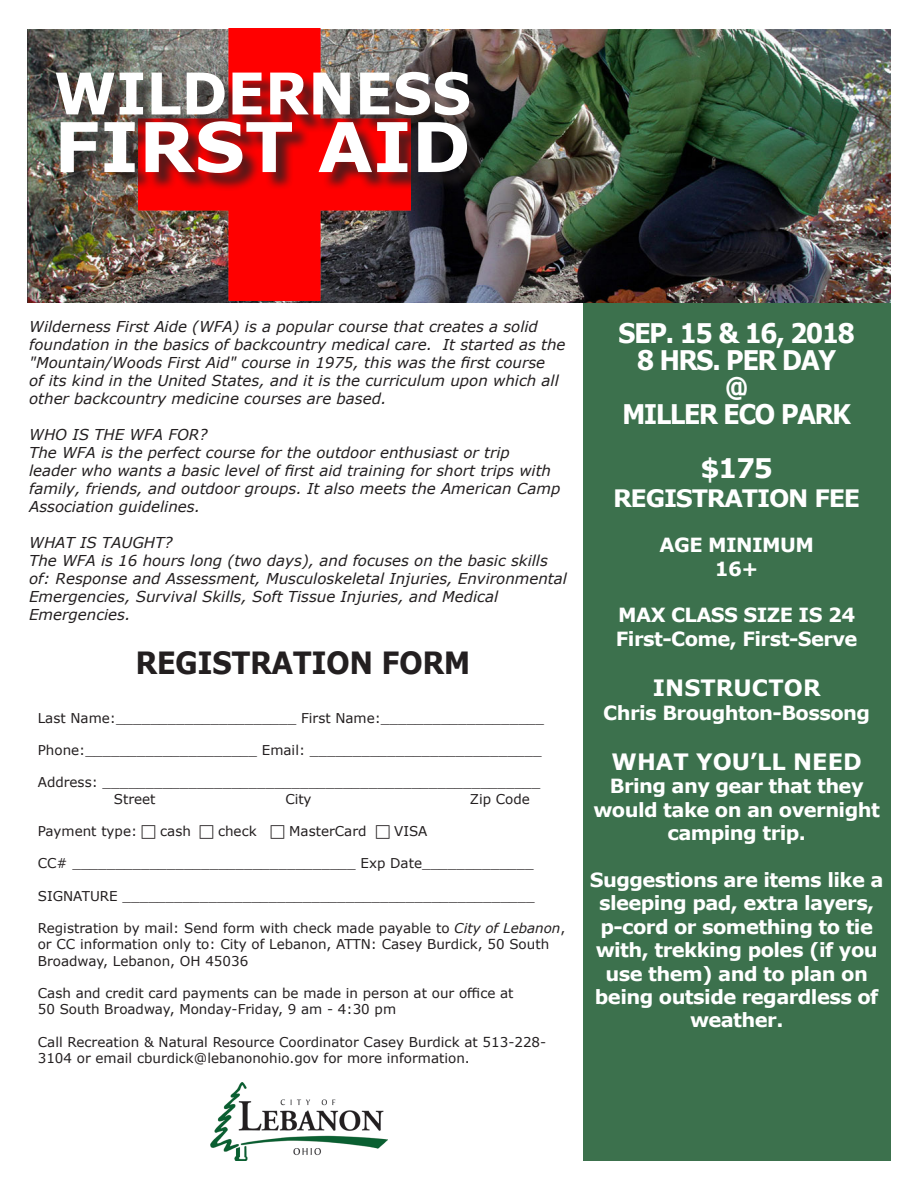
<style>
.page{position:relative;width:918px;height:1188px;background:#fff}
.page>*{position:absolute;margin:0;border:0;box-sizing:border-box;transform-origin:0 0}
.t1{font:700 68.7px "Verdana";color:#fff}
.t2{font:700 57.6px "Verdana";color:#fff;scale:.96 1}
.t3{font:700 30.6px "Verdana";letter-spacing:-.02em;color:#231f20;scale:.92 1}
.t4{font:700 27px "Verdana";letter-spacing:-.07em;color:#fff;scale:.92 1}
.t5{font:700 27px "Verdana";letter-spacing:-.07em;color:#fff}
.t6{font:700 24px "Verdana";letter-spacing:-.05em;color:#fff}
.t7{font:700 22.5px "Verdana";letter-spacing:.005em;color:#fff}
.t8{font:700 19.5px/23.4px "Verdana";letter-spacing:-.03em;color:#fff;text-align:center}
.t9{font:italic 15px/18px "Verdana";color:#231f20}
.t10{font:13.5px/16.2px "Verdana";color:#231f20}
.s1{font-style:italic}
</style>
<div class="page">
<img style="left:27px;top:29px;width:864px;height:273px">
<img style="left:138px;top:29px;width:272px;height:272px">
<div style="left:59px;top:74px;width:429px;height:118px;background:#231f20;opacity:.75"></div>
<div style="left:583px;top:303px;width:307px;height:857px;background:#3c714d"></div>
<img style="left:210px;top:1082px;width:177px;height:79px">
<p class="t2" style="left:54px;top:53px;width:436px">WILDERNESS</p>
<p class="t1" style="left:54px;top:98px;width:418px">FIRST AID</p>
<p class="t9" style="left:29px;top:317px;width:538px">Wilderness First Aide (WFA) is a popular course that creates a solid foundation in the basics of backcountry medical care. It started as the "Mountain/Woods First Aid" course in 1975, this was the first course<br>of its kind in the United States, and it is the curriculum upon which all other backcountry medicine courses are based.</p>
<p class="t9" style="left:29px;top:425px;width:180px">WHO IS THE WFA FOR?</p>
<p class="t9" style="left:29px;top:443px;width:533px">The WFA is the perfect course for the outdoor enthusiast or trip leader who wants a basic level of first aid training for short trips with family, friends, and outdoor groups. It also meets the American Camp Association guidelines.</p>
<p class="t9" style="left:29px;top:533px;width:145px">WHAT IS TAUGHT?</p>
<p class="t9" style="left:29px;top:551px;width:539px">The WFA is 16 hours long (two days), and focuses on the basic skills of: Response and Assessment, Musculoskeletal Injuries, Environmental Emergencies, Survival Skills, Soft Tissue Injuries, and Medical Emergencies.</p>
<p class="t3" style="left:135px;top:641px;width:366px">REGISTRATION FORM</p>
<p class="t10" style="left:38px;top:709px;width:508px">Last Name:_____________________ First Name:___________________</p>
<p class="t10" style="left:38px;top:742px;width:505px">Phone:____________________ Email: ___________________________</p>
<p class="t10" style="left:38px;top:774px;width:504px">Address: ___________________________________________________</p>
<p class="t10" style="left:114px;top:790px;width:43px">Street</p>
<p class="t10" style="left:285px;top:790px;width:28px">City</p>
<p class="t10" style="left:470px;top:790px;width:62px">Zip Code</p>
<p class="t10" style="left:38px;top:823px;width:101px">Payment type:</p>
<p class="t10" style="left:160px;top:823px;width:32px">cash</p>
<p class="t10" style="left:218px;top:823px;width:40px">check</p>
<p class="t10" style="left:289px;top:823px;width:79px">MasterCard</p>
<p class="t10" style="left:394px;top:823px;width:35px">VISA</p>
<p class="t10" style="left:38px;top:855px;width:497px">CC# _________________________________ Exp Date_____________</p>
<p class="t10" style="left:38px;top:888px;width:498px">SIGNATURE ________________________________________________</p>
<p class="t10" style="left:38px;top:920px;width:529px">Registration by mail: Send form with check made payable to <span class="s1">City of Lebanon</span>, or CC information only to: City of Lebanon, ATTN: Casey Burdick, 50 South<br>Broadway, Lebanon, OH 45036</p>
<p class="t10" style="left:38px;top:985px;width:477px">Cash and credit card payments can be made in person at our office at</p>
<p class="t10" style="left:38px;top:1001px;width:360px">50 South Broadway, Monday-Friday, 9 am - 4:30 pm</p>
<p class="t10" style="left:38px;top:1033px;width:510px">Call Recreation &amp; Natural Resource Coordinator Casey Burdick at 513-228-<br>3104 or email cburdick@lebanonohio.gov for more information.</p>
<p class="t4" style="left:618px;top:314px;width:259px">SEP. 15 &amp; 16, 2018</p>
<p class="t4" style="left:637px;top:341px;width:218px">8 HRS. PER DAY</p>
<p class="t4" style="left:725px;top:368px;width:27px">@</p>
<p class="t4" style="left:622px;top:395px;width:251px">MILLER ECO PARK</p>
<p class="t5" style="left:700px;top:449px;width:74px">$175</p>
<p class="t6" style="left:613px;top:481px;width:249px">REGISTRATION FEE</p>
<p class="t8" style="left:660px;top:533px;width:156px">AGE MINIMUM</p>
<p class="t8" style="left:715px;top:556px;width:45px">16+</p>
<p class="t8" style="left:618px;top:603px;width:238px">MAX CLASS SIZE IS 24</p>
<p class="t8" style="left:616px;top:627px;width:243px">First-Come, First-Serve</p>
<p class="t7" style="left:653px;top:672px;width:169px">INSTRUCTOR</p>
<p class="t8" style="left:603px;top:700px;width:268px">Chris Broughton-Bossong</p>
<p class="t7" style="left:612px;top:746px;width:252px">WHAT YOU’LL NEED</p>
<p class="t8" style="left:593px;top:774px;width:288px">Bring any gear that they would take on an overnight camping trip.</p>
<p class="t8" style="left:590px;top:868px;width:295px">Suggestions are items like a sleeping pad, extra layers, p-cord or something to tie with, trekking poles (if you use them) and to plan on being outside regardless of weather.</p>
</div>
